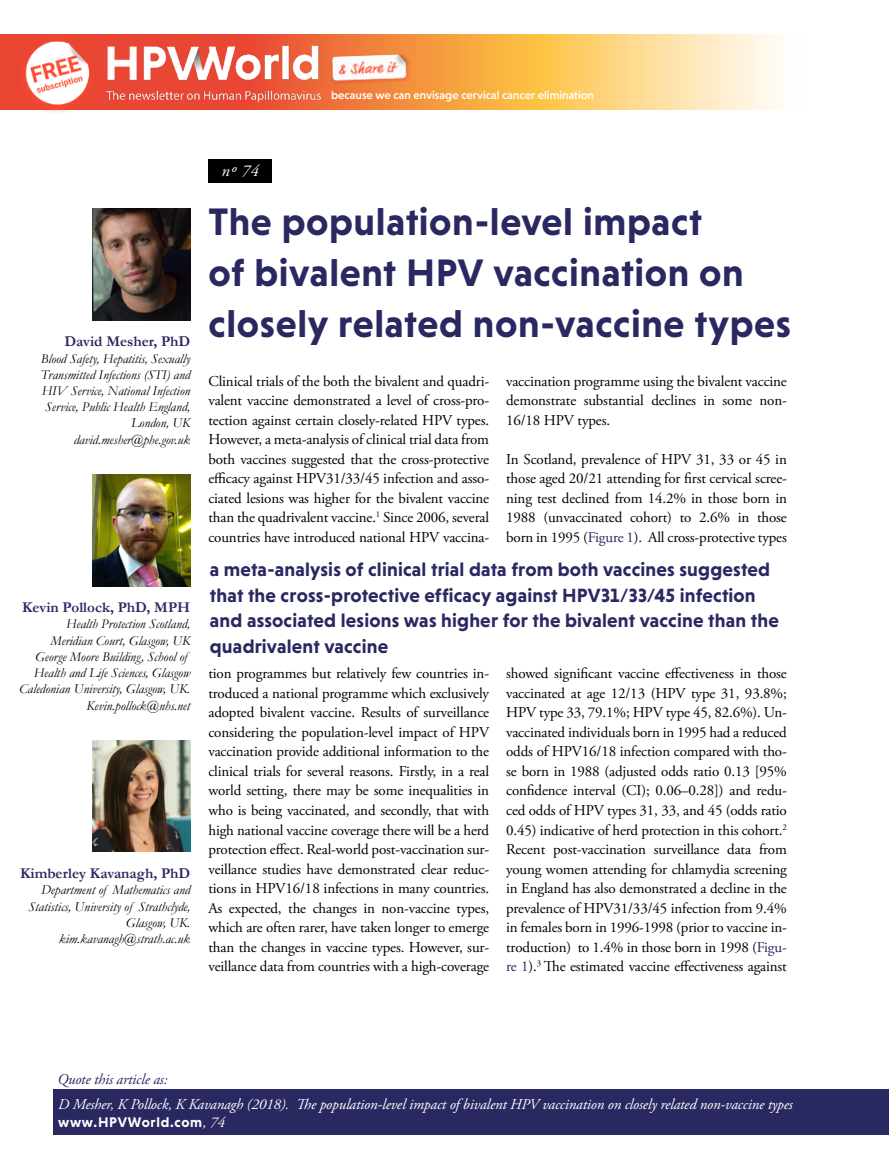
<style>
.page{position:relative;width:889px;height:1170px;background:#fff}
.page>*{position:absolute;margin:0;border:0;box-sizing:border-box;transform-origin:0 0}
.t1{font:700 39px/51px "Niveau Grotesk";letter-spacing:.015em;color:#292861}
.t2{font:700 19.5px/25.5px "Niveau Grotesk";letter-spacing:.01em;color:#292861}
.t3{font:italic 16.65px "Adobe Garamond Pro";color:#fff}
.t4{font:15px/19.5px "Adobe Garamond Pro";letter-spacing:-.01em;color:#000;text-align:justify}
.t5{font:italic 15px "Adobe Garamond Pro";letter-spacing:-.01em;color:#fff}
.t6{font:700 15px "Garamond";color:#292861}
.t7{font:italic 15px "Adobe Garamond Pro";letter-spacing:-.01em;color:#292861}
.t8{font:700 14.1px "Niveau Grotesk";letter-spacing:.05em;color:#fff}
.t9{font:italic 13.5px/16.2px "Garamond";color:#000;text-align:right}
.t10{font:500 11.7px "Niveau Grotesk";color:#fff}
.s1{color:#292861}
.s2{font-family:"Adobe Garamond Pro";font-weight:400;font-style:italic;font-size:15px}
</style>
<div class="page">
<svg style="left:0;top:35px;width:778px;height:75px;background:#f8b26c"></svg>
<img style="left:16px;top:34px;width:82px;height:79px">
<img style="left:105px;top:42px;width:218px;height:61px">
<img style="left:325px;top:54px;width:94px;height:31px">
<img style="left:92px;top:208px;width:98px;height:112px">
<img style="left:92px;top:474px;width:98px;height:112px">
<img style="left:92px;top:740px;width:98px;height:111px">
<div style="left:208px;top:159px;width:64px;height:24px;background:#000"></div>
<div style="left:53px;top:1089px;width:836px;height:45px;background:#292861"></div>
<p class="t10" style="left:331px;top:88px;width:264px">because we can envisage cervical cancer elimination</p>
<p class="t6" style="left:64px;top:331px;width:127px">David Mesher, PhD</p>
<p class="t9" style="left:41px;top:350px;width:151px">Blood Safety, Hepatitis, Sexually<br>Transmitted Infections (STI) and<br>HIV Service, National Infection<br>Service, Public Health England,<br>London, UK david.mesher@phe.gov.uk</p>
<p class="t6" style="left:22px;top:597px;width:170px">Kevin Pollock, PhD, MPH</p>
<p class="t9" style="left:19px;top:615px;width:173px">Health Protection Scotland,<br>Meridian Court, Glasgow, UK<br>George Moore Building, School of<br>Health and Life Sciences, Glasgow<br>Caledonian University, Glasgow, UK.<br>Kevin.pollock@nhs.net</p>
<p class="t6" style="left:20px;top:863px;width:171px">Kimberley Kavanagh, PhD</p>
<p class="t9" style="left:28px;top:881px;width:163px">Department of Mathematics and<br>Statistics, University of Strathclyde,<br>Glasgow, UK. kim.kavanagh@strath.ac.uk</p>
<p class="t3" style="left:221px;top:161px;width:39px">nº 74</p>
<h1 class="t1" style="left:208px;top:195px;width:584px">The population-level impact<br>of bivalent HPV vaccination on closely related non-vaccine types</h1>
<p class="t4" style="left:506px;top:372px;width:282px">vaccination programme using the bivalent vaccine demonstrate substantial declines in some non-16/18 HPV types.</p>
<p class="t4" style="left:506px;top:450px;width:282px">In Scotland, prevalence of HPV 31, 33 or 45 in those aged 20/21 attending for first cervical scree&shy;ning test declined from 14.2% in those born in 1988 (unvaccinated cohort) to 2.6% in those born in 1995 (<span class="s1">Figure 1</span>). All cross-protective types</p>
<p class="t4" style="left:208px;top:372px;width:282px">Clinical trials of the both the bivalent and quadri&shy;valent vaccine demonstrated a level of cross-pro&shy;tection against certain closely-related HPV types.<br>However, a meta-analysis of clinical trial data from both vaccines suggested that the cross-protective efficacy against HPV31/33/45 infection and asso&shy;ciated lesions was higher for the bivalent vaccine than the quadrivalent vaccine.<sup>1</sup> Since 2006, several countries have introduced national HPV vaccina-</p>
<h2 class="t2" style="left:210px;top:556px;width:570px">a meta-analysis of clinical trial data from both vaccines suggested that the cross-protective efficacy against HPV31/33/45 infection and associated lesions was higher for the bivalent vaccine than the quadrivalent vaccine</h2>
<p class="t4" style="left:208px;top:664px;width:282px">tion programmes but relatively few countries in&shy;troduced a national programme which exclusively adopted bivalent vaccine. Results of surveillance considering the population-level impact of HPV vaccination provide additional information to the clinical trials for several reasons. Firstly, in a real world setting, there may be some inequalities in who is being vaccinated, and secondly, that with high national vaccine coverage there will be a herd protection effect. Real-world post-vaccination sur&shy;veillance studies have demonstrated clear reduc&shy;tions in HPV16/18 infections in many countries.<br>As expected, the changes in non-vaccine types, which are often rarer, have taken longer to emerge than the changes in vaccine types. However, sur&shy;veillance data from countries with a high-coverage</p>
<p class="t4" style="left:506px;top:664px;width:282px">showed significant vaccine effectiveness in those vaccinated at age 12/13 (HPV type 31, 93.8%; HPV type 33, 79.1%; HPV type 45, 82.6%). Un&shy;vaccinated individuals born in 1995 had a reduced odds of HPV16/18 infection compared with tho&shy;se born in 1988 (adjusted odds ratio 0.13 [95% confidence interval (CI); 0.06–0.28]) and redu&shy;ced odds of HPV types 31, 33, and 45 (odds ratio 0.45) indicative of herd protection in this cohort.<sup>2<br></sup>Recent post-vaccination surveillance data from young women attending for chlamydia screening in England has also demonstrated a decline in the prevalence of HPV31/33/45 infection from 9.4% in females born in 1996-1998 (prior to vaccine in&shy;troduction) to 1.4% in those born in 1998 (<span class="s1">Figu&shy;re 1</span>).<sup>3</sup> The estimated vaccine effectiveness against</p>
<p class="t7" style="left:57px;top:1070px;width:112px">Quote this article as:</p>
<p class="t5" style="left:58px;top:1094px;width:736px">D Mesher, K Pollock, K Kavanagh (2018). The population-level impact of bivalent HPV vaccination on closely related non-vaccine types</p>
<p class="t8" style="left:58px;top:1113px;width:168px">www.HPVWorld.com<span class="s2">, 74</span></p>
</div>
